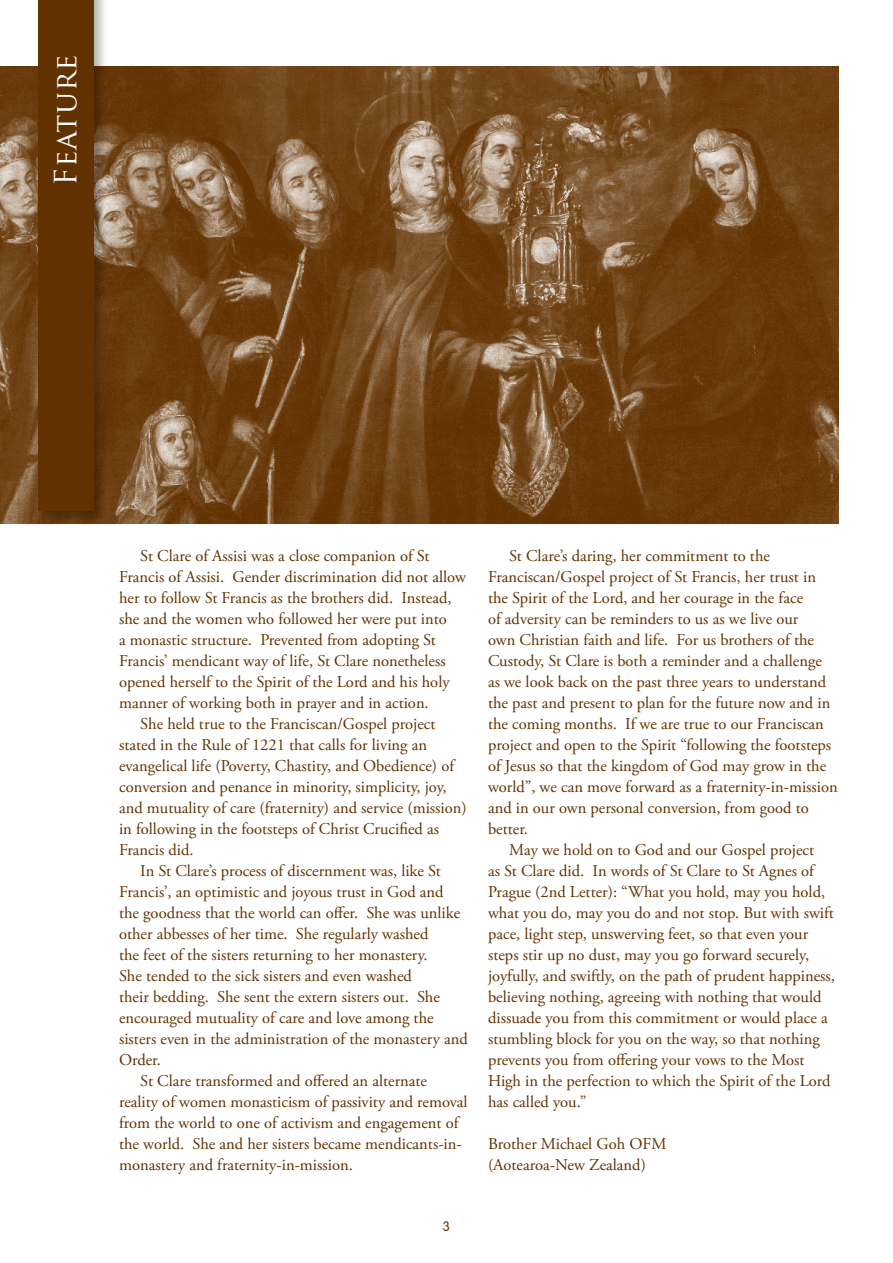
<style>
.page{position:relative;width:893px;height:1263px;background:#fff}
.page>*{position:absolute;margin:0;border:0;box-sizing:border-box;transform-origin:0 0}
.t1{font:30px "Trajan Pro";letter-spacing:.02em;color:#fff}
.t2{font:16.5px/21px "Adobe Garamond Pro";color:#623100}
.t3{font:13.5px "Balloon";color:#623100}
</style>
<div class="page">
<img style="left:0;top:66px;width:839px;height:458px">
<div style="left:36px;top:0;width:72px;height:524px;background:#000;opacity:.3"></div>
<div style="left:38px;top:0;width:56px;height:510px;background:#623100"></div>
<h1 class="t1" style="left:47px;top:186px;width:133px;rotate:-90deg">Feature</h1>
<p class="t2" style="left:140px;top:546px;width:291px">St Clare of Assisi was a close companion of St</p>
<p class="t2" style="left:119px;top:567px;width:348px">Francis of Assisi. Gender discrimination did not allow</p>
<p class="t2" style="left:119px;top:588px;width:334px">her to follow St Francis as the brothers did. Instead,</p>
<p class="t2" style="left:119px;top:609px;width:329px">she and the women who followed her were put into</p>
<p class="t2" style="left:119px;top:630px;width:318px">a monastic structure. Prevented from adopting St</p>
<p class="t2" style="left:119px;top:651px;width:328px">Francis’ mendicant way of life, St Clare nonetheless</p>
<p class="t2" style="left:119px;top:672px;width:332px">opened herself to the Spirit of the Lord and his holy</p>
<p class="t2" style="left:119px;top:693px;width:311px">manner of working both in prayer and in action.</p>
<p class="t2" style="left:140px;top:714px;width:297px">She held true to the Franciscan/Gospel project</p>
<p class="t2" style="left:119px;top:735px;width:309px">stated in the Rule of 1221 that calls for living an</p>
<p class="t2" style="left:119px;top:756px;width:337px">evangelical life (Poverty, Chastity, and Obedience) of</p>
<p class="t2" style="left:119px;top:777px;width:329px">conversion and penance in minority, simplicity, joy,</p>
<p class="t2" style="left:119px;top:798px;width:349px">and mutuality of care (fraternity) and service (mission)</p>
<p class="t2" style="left:119px;top:819px;width:322px">in following in the footsteps of Christ Crucified as</p>
<p class="t2" style="left:119px;top:840px;width:76px">Francis did.</p>
<p class="t2" style="left:140px;top:861px;width:302px">In St Clare’s process of discernment was, like St</p>
<p class="t2" style="left:119px;top:882px;width:326px">Francis’, an optimistic and joyous trust in God and</p>
<p class="t2" style="left:119px;top:903px;width:343px">the goodness that the world can offer. She was unlike</p>
<p class="t2" style="left:119px;top:924px;width:311px">other abbesses of her time. She regularly washed</p>
<p class="t2" style="left:119px;top:945px;width:310px">the feet of the sisters returning to her monastery.</p>
<p class="t2" style="left:119px;top:966px;width:294px">She tended to the sick sisters and even washed</p>
<p class="t2" style="left:119px;top:987px;width:322px">their bedding. She sent the extern sisters out. She</p>
<p class="t2" style="left:119px;top:1008px;width:316px">encouraged mutuality of care and love among the</p>
<p class="t2" style="left:119px;top:1029px;width:350px">sisters even in the administration of the monastery and</p>
<p class="t2" style="left:119px;top:1050px;width:43px">Order.</p>
<p class="t2" style="left:140px;top:1071px;width:288px">St Clare transformed and offered an alternate</p>
<p class="t2" style="left:119px;top:1092px;width:350px">reality of women monasticism of passivity and removal</p>
<p class="t2" style="left:119px;top:1113px;width:341px">from the world to one of activism and engagement of</p>
<p class="t2" style="left:119px;top:1134px;width:344px">the world. She and her sisters became mendicants-in-</p>
<p class="t2" style="left:119px;top:1155px;width:235px">monastery and fraternity-in-mission.</p>
<p class="t3" style="left:443px;top:1217px;width:9px">3</p>
<p class="t2" style="left:488px;top:546px;width:351px;text-indent:21px">St Clare’s daring, her commitment to the Franciscan/Gospel project of St Francis, her trust in the Spirit of the Lord, and her courage in the face<br>of adversity can be reminders to us as we live our<br>own Christian faith and life. For us brothers of the Custody, St Clare is both a reminder and a challenge as we look back on the past three years to understand the past and present to plan for the future now and in the coming months. If we are true to our Franciscan project and open to the Spirit “following the footsteps of Jesus so that the kingdom of God may grow in the world”, we can move forward as a fraternity-in-mission and in our own personal conversion, from good to better.</p>
<p class="t2" style="left:488px;top:840px;width:348px;text-indent:21px">May we hold on to God and our Gospel project<br>as St Clare did. In words of St Clare to St Agnes of Prague (2nd Letter): “What you hold, may you hold, what you do, may you do and not stop. But with swift pace, light step, unswerving feet, so that even your steps stir up no dust, may you go forward securely, joyfully, and swiftly, on the path of prudent happiness, believing nothing, agreeing with nothing that would dissuade you from this commitment or would place a stumbling block for you on the way, so that nothing prevents you from offering your vows to the Most High in the perfection to which the Spirit of the Lord has called you.”</p>
<p class="t2" style="left:488px;top:1134px;width:180px">Brother Michael Goh OFM (Aotearoa-New Zealand)</p>
</div>
